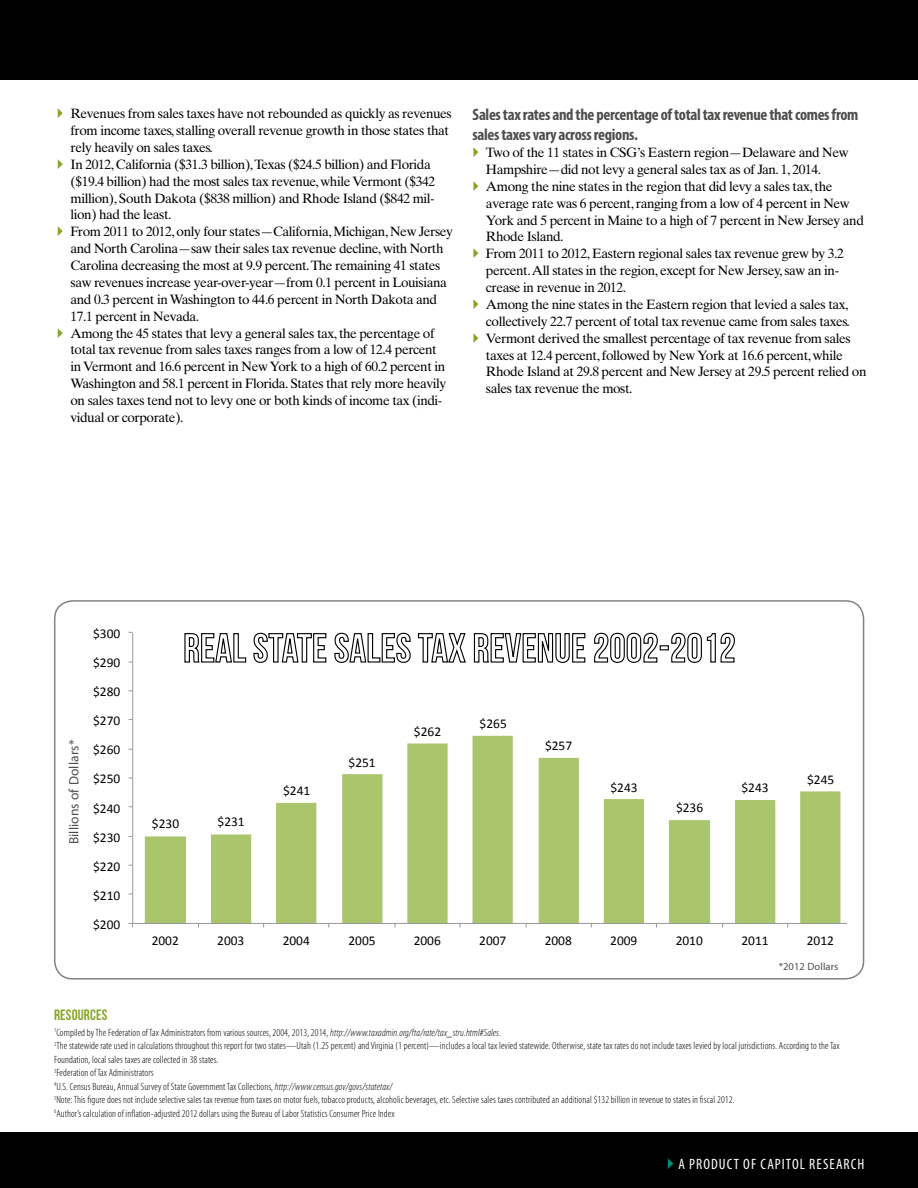
<style>
.page{position:relative;width:918px;height:1188px;background:#fff}
.page>*{position:absolute;margin:0;border:0;box-sizing:border-box;transform-origin:0 0}
.t1{font:700 condensed 16.5px/19.8px "Myriad Pro";letter-spacing:-.02em;color:#4f4e4d}
.t2{font:condensed 15px "Myriad Pro";letter-spacing:.07em;color:#fff}
.t3{font:15px "Bebas Neue";letter-spacing:.01em;color:#87a529}
.t4{font:13.5px/16.8px "Times Ten LT";letter-spacing:-.03em;color:#000}
.t5{font:13.5px "Myriad Pro";letter-spacing:.01em;color:#4f4e4d}
.t6{font:13.35px "Calibri";color:#000}
.t7{font:300 condensed 10.5px/13.5px "Myriad Pro";letter-spacing:.01em;color:#000}
.t8{font:10.5px "Myriad Pro";letter-spacing:.01em;color:#4f4e4d}
.s1{font-style:italic}
</style>
<div class="page">
<div style="left:0;top:1132px;width:918px;height:56px;background:#000"></div>
<div style="left:0;top:0;width:918px;height:80px;background:#000"></div>
<svg style="left:128px;top:631px;width:718px;height:297px"></svg>
<div style="left:54px;top:600px;width:810px;height:380px;border:2px solid #868181;border-radius:18px"></div>
<svg style="left:184px;top:632px;width:63px;height:31px"></svg>
<svg style="left:253px;top:632px;width:74px;height:31px"></svg>
<svg style="left:334px;top:632px;width:77px;height:31px"></svg>
<svg style="left:417px;top:632px;width:50px;height:31px"></svg>
<svg style="left:473px;top:632px;width:113px;height:33px"></svg>
<svg style="left:594px;top:632px;width:64px;height:31px"></svg>
<div style="left:660px;top:645px;width:9px;height:5px;border:1px solid #000"></div>
<svg style="left:671px;top:632px;width:65px;height:31px"></svg>
<p class="t4" style="left:70px;top:105px;width:384px">Revenues from sales taxes have not rebounded as quickly as revenues from income taxes, stalling overall revenue growth in those states that rely heavily on sales taxes.<br>In 2012, California ($31.3 billion), Texas ($24.5 billion) and Florida ($19.4 billion) had the most sales tax revenue, while Vermont ($342 million), South Dakota ($838 million) and Rhode Island ($842 mil&shy;lion) had the least.<br>From 2011 to 2012, only four states—California, Michigan, New Jersey and North Carolina—saw their sales tax revenue decline, with North Carolina decreasing the most at 9.9 percent. The remaining 41 states saw revenues increase year-over-year—from 0.1 percent in Louisiana and 0.3 percent in Washington to 44.6 percent in North Dakota and 17.1 percent in Nevada.<br>Among the 45 states that levy a general sales tax, the percentage of total tax revenue from sales taxes ranges from a low of 12.4 percent<br>in Vermont and 16.6 percent in New York to a high of 60.2 percent in Washington and 58.1 percent in Florida. States that rely more heavily on sales taxes tend not to levy one or both kinds of income tax (indi&shy;vidual or corporate).</p>
<p class="t1" style="left:472px;top:105px;width:387px">Sales tax rates and the percentage of total tax revenue that comes from sales taxes vary across regions.</p>
<p class="t4" style="left:486px;top:144px;width:382px">Two of the 11 states in CSG’s Eastern region—Delaware and New Hampshire—did not levy a general sales tax as of Jan. 1, 2014.<br>Among the nine states in the region that did levy a sales tax, the average rate was 6 percent, ranging from a low of 4 percent in New York and 5 percent in Maine to a high of 7 percent in New Jersey and Rhode Island.<br>From 2011 to 2012, Eastern regional sales tax revenue grew by 3.2 percent. All states in the region, except for New Jersey, saw an in&shy;crease in revenue in 2012.<br>Among the nine states in the Eastern region that levied a sales tax, collectively 22.7 percent of total tax revenue came from sales taxes.<br>Vermont derived the smallest percentage of tax revenue from sales taxes at 12.4 percent, followed by New York at 16.6 percent, while Rhode Island at 29.8 percent and New Jersey at 29.5 percent relied on sales tax revenue the most.</p>
<p class="t6" style="left:93px;top:625px;width:29px">$300</p>
<p class="t6" style="left:93px;top:654px;width:29px">$290</p>
<p class="t6" style="left:93px;top:683px;width:29px">$280</p>
<p class="t5" style="left:66px;top:844px;width:106px;rotate:-90deg">Billions of Dollars*</p>
<p class="t6" style="left:93px;top:712px;width:29px">$270</p>
<p class="t6" style="left:93px;top:742px;width:29px">$260</p>
<p class="t6" style="left:93px;top:771px;width:29px">$250</p>
<p class="t6" style="left:93px;top:800px;width:29px">$240</p>
<p class="t6" style="left:93px;top:829px;width:29px">$230</p>
<p class="t6" style="left:93px;top:858px;width:29px">$220</p>
<p class="t6" style="left:93px;top:887px;width:29px">$210</p>
<p class="t6" style="left:93px;top:916px;width:29px">$200</p>
<p class="t3" style="left:54px;top:1007px;width:55px">RESOURCES</p>
<p class="t6" style="left:152px;top:816px;width:29px">$230</p>
<p class="t6" style="left:218px;top:813px;width:29px">$231</p>
<p class="t6" style="left:283px;top:782px;width:29px">$241</p>
<p class="t6" style="left:349px;top:754px;width:29px">$251</p>
<p class="t6" style="left:414px;top:723px;width:29px">$262</p>
<p class="t6" style="left:480px;top:715px;width:29px">$265</p>
<p class="t6" style="left:545px;top:737px;width:29px">$257</p>
<p class="t6" style="left:611px;top:779px;width:29px">$243</p>
<p class="t6" style="left:676px;top:799px;width:29px">$236</p>
<p class="t6" style="left:742px;top:779px;width:29px">$243</p>
<p class="t6" style="left:807px;top:771px;width:29px">$245</p>
<p class="t6" style="left:152px;top:933px;width:29px">2002</p>
<p class="t6" style="left:217px;top:933px;width:29px">2003</p>
<p class="t6" style="left:283px;top:933px;width:29px">2004</p>
<p class="t6" style="left:348px;top:933px;width:29px">2005</p>
<p class="t6" style="left:414px;top:933px;width:29px">2006</p>
<p class="t6" style="left:479px;top:933px;width:29px">2007</p>
<p class="t6" style="left:545px;top:933px;width:29px">2008</p>
<p class="t6" style="left:610px;top:933px;width:29px">2009</p>
<p class="t6" style="left:676px;top:933px;width:29px">2010</p>
<p class="t6" style="left:741px;top:933px;width:29px">2011</p>
<p class="t6" style="left:807px;top:933px;width:29px">2012</p>
<p class="t8" style="left:779px;top:960px;width:61px">*2012 Dollars</p>
<p class="t7" style="left:54px;top:1026px;width:787px"><sup>1</sup>Compiled by The Federation of Tax Administrators from various sources, 2004, 2013, 2014, <span class="s1">http://www.taxadmin.org/fta/rate/tax_stru.html#Sales</span>.<br><sup>2</sup>The statewide rate used in calculations throughout this report for two states—Utah (1.25 percent) and Virginia (1 percent)—includes a local tax levied statewide. Otherwise, state tax rates do not include taxes levied by local jurisdictions. According to the Tax Foundation, local sales taxes are collected in 38 states.<br><sup>3</sup>Federation of Tax Administrators<br><sup>4</sup>U.S. Census Bureau, Annual Survey of State Government Tax Collections, <span class="s1">http://www.census.gov/govs/statetax/<br></span><sup>5</sup>Note: This figure does not include selective sales tax revenue from taxes on motor fuels, tobacco products, alcoholic beverages, etc. Selective sales taxes contributed an additional $132 billion in revenue to states in fiscal 2012.<br><sup>6</sup>Author’s calculation of inflation-adjusted 2012 dollars using the Bureau of Labor Statistics Consumer Price Index</p>
<p class="t2" style="left:679px;top:1155px;width:187px">A PRODUCT OF CAPITOL RESEARCH</p>
</div>
